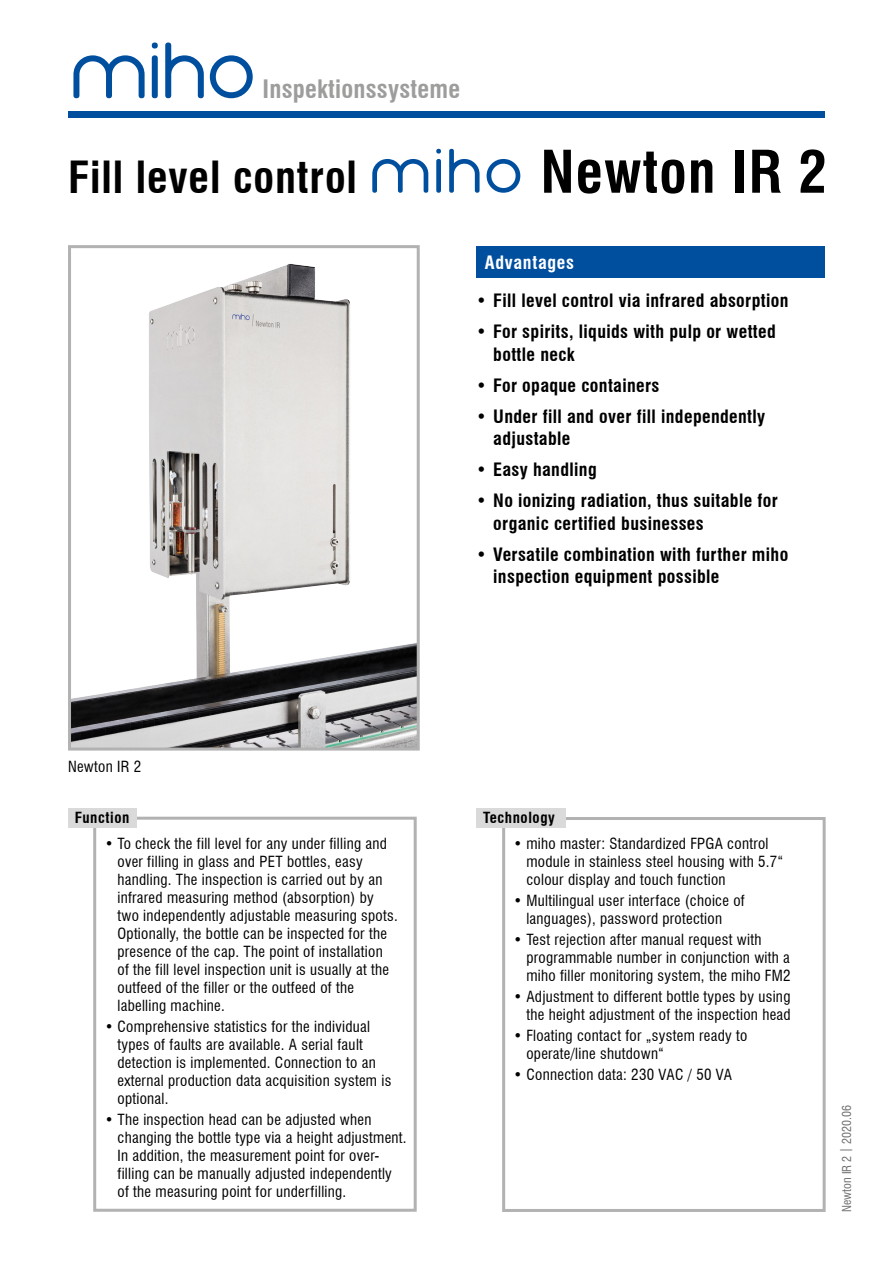
<style>
.page{position:relative;width:893px;height:1263px;background:#fff}
.page>*{position:absolute;margin:0;border:0;box-sizing:border-box;transform-origin:0 0}
.t1{font:72.6px "miho";color:#004f9f}
.t2{font:700 condensed 43.2px "Swiss 721 BT";letter-spacing:.02em;color:#000}
.t3{font:700 condensed 24.75px "Swiss 721 BT";letter-spacing:.01em;color:#9d9d9c}
.t4{font:700 condensed 18px/22.5px "Swiss 721 BT";letter-spacing:.02em;color:#000}
.t5{font:700 condensed 18px "Swiss 721 BT";letter-spacing:.04em;color:#fff}
.t6{font:condensed 15px/18px "Swiss 721 BT";letter-spacing:.02em;color:#000}
.t7{font:700 condensed 15px "Swiss 721 BT";letter-spacing:.04em;color:#000}
.t8{font:condensed 12px "Swiss 721 BT";color:#706f6f}
.s1{font-family:"miho";font-weight:400;font-stretch:normal;font-size:57.15px;color:#004f9f}
.s2{font-size:57.15px}
</style>
<div class="page">
<div style="left:68px;top:111px;width:757px;height:6px;background:#004f9f"></div>
<img style="left:72px;top:264px;width:344px;height:482px">
<div style="left:68px;top:245px;width:352px;height:505px;border:3px solid #b3b2b2"></div>
<div style="left:476px;top:247px;width:349px;height:31px;background:#004f9f"></div>
<div style="left:93px;top:817px;width:324px;height:395px;border:3px solid #b3b2b2"></div>
<div style="left:502px;top:817px;width:324px;height:395px;border:3px solid #b3b2b2"></div>
<div style="left:476px;top:808px;width:90px;height:19px;background:#dadada"></div>
<div style="left:68px;top:808px;width:68px;height:19px;background:#dadada"></div>
<h1 class="t1" style="left:70px;top:31px;width:187px">miho</h1>
<h3 class="t3" style="left:262px;top:74px;width:199px">Inspektionssysteme</h3>
<h2 class="t2" style="left:68px;top:151px;width:760px">Fill level control <span class="s1">miho</span> <span class="s2">Newton IR 2</span></h2>
<p class="t5" style="left:485px;top:252px;width:91px">Advantages</p>
<p class="t4" style="left:476px;top:289px;width:314px">• Fill level control via infrared absorption</p>
<p class="t4" style="left:493px;top:320px;width:284px;text-indent:-17px">• For spirits, liquids with pulp or wetted bottle neck</p>
<p class="t4" style="left:476px;top:374px;width:185px">• For opaque containers</p>
<p class="t4" style="left:493px;top:405px;width:273px;text-indent:-17px">• Under fill and over fill independently adjustable</p>
<p class="t4" style="left:476px;top:458px;width:122px">• Easy handling</p>
<p class="t4" style="left:493px;top:489px;width:286px;text-indent:-17px">• No ionizing radiation, thus suitable for organic certified businesses</p>
<p class="t4" style="left:493px;top:543px;width:296px;text-indent:-17px">• Versatile combination with further miho inspection equipment possible</p>
<p class="t6" style="left:68px;top:757px;width:75px">Newton IR 2</p>
<p class="t7" style="left:75px;top:808px;width:56px">Function</p>
<p class="t6" style="left:117px;top:835px;width:282px;text-indent:-13px">• To check the fill level for any under filling and over filling in glass and PET bottles, easy handling. The inspection is carried out by an infrared measuring method (absorption) by two independently adjustable measuring spots.<br>Optionally, the bottle can be inspected for the presence of the cap. The point of installation of the fill level inspection unit is usually at the outfeed of the filler or the outfeed of the labelling machine.</p>
<p class="t6" style="left:117px;top:1017px;width:275px;text-indent:-13px">• Comprehensive statistics for the individual types of faults are available. A serial fault detection is implemented. Connection to an external production data acquisition system is optional.</p>
<p class="t6" style="left:117px;top:1110px;width:291px;text-indent:-13px">• The inspection head can be adjusted when changing the bottle type via a height adjustment.<br>In addition, the measurement point for over&shy;filling can be manually adjusted independently of the measuring point for underfilling.</p>
<p class="t7" style="left:483px;top:808px;width:73px">Technology</p>
<p class="t6" style="left:526px;top:835px;width:259px;text-indent:-13px">• miho master: Standardized FPGA control module in stainless steel housing with 5.7“ colour display and touch function</p>
<p class="t6" style="left:526px;top:892px;width:220px;text-indent:-13px">• Multilingual user interface (choice of languages), password protection</p>
<p class="t6" style="left:526px;top:931px;width:266px;text-indent:-13px">• Test rejection after manual request with programmable number in conjunction with a miho filler monitoring system, the miho FM2</p>
<p class="t6" style="left:514px;top:988px;width:279px;text-align:right">• Adjustment to different bottle types by using the height adjustment of the inspection head</p>
<p class="t6" style="left:526px;top:1027px;width:223px;text-indent:-13px">• Floating contact for „system ready to operate/line shutdown“</p>
<p class="t6" style="left:514px;top:1066px;width:220px">• Connection data: 230 VAC / 50 VA</p>
<p class="t8" style="left:839px;top:1212px;width:109px;rotate:-90deg">Newton IR 2 | 2020.06</p>
</div>
